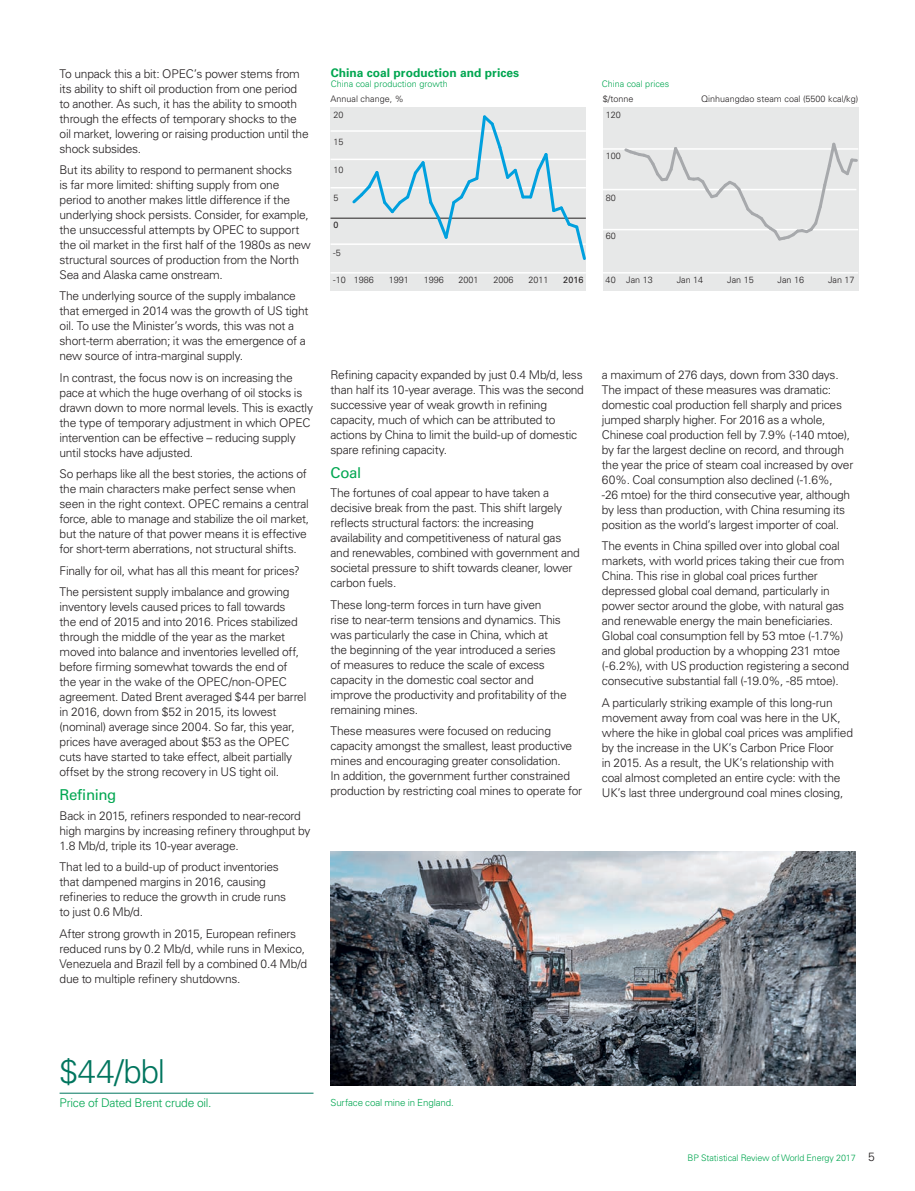
<style>
.page{position:relative;width:915px;height:1191px;background:#fff}
.page>*{position:absolute;margin:0;border:0;box-sizing:border-box;transform-origin:0 0}
.t1{font:300 33px "Univers GT";color:#00755e}
.t2{font:15px "Univers GT";letter-spacing:-.025em;color:#00a650}
.t3{font:300 12px/15px "Univers GT";letter-spacing:-.02em;color:#231f20}
.t4{font:700 12px "Univers GT";color:#00a650}
.t5{font:300 12px "Univers GT";letter-spacing:-.02em;color:#00a650}
.t6{font:300 9.75px "Univers GT";letter-spacing:-.01em;color:#00a650}
.t7{font:300 9px "Univers GT";color:#231f20}
.t8{font:300 9px "Univers GT";color:#00a650}
.t9{font:9px "Univers GT";color:#231f20}
.s1{font-size:12px;color:#231f20}
</style>
<div class="page">
<hr style="left:60px;top:1093px;width:253px;height:1px;background:#00755e">
<div style="left:330px;top:108px;width:255px;height:183px;background:#e7e8e8"></div>
<hr style="left:330px;top:218px;width:255px;height:1px;background:#231f20">
<hr style="left:330px;top:272px;width:255px;height:1px;background:#fff">
<hr style="left:330px;top:243px;width:255px;height:2px;background:#fff">
<hr style="left:330px;top:187px;width:255px;height:1px;background:#fff">
<hr style="left:330px;top:159px;width:255px;height:1px;background:#fff">
<hr style="left:330px;top:130px;width:255px;height:2px;background:#fff">
<div style="left:602px;top:108px;width:255px;height:183px;background:#e7e8e8"></div>
<hr style="left:602px;top:272px;width:255px;height:1px;background:#fff">
<hr style="left:602px;top:229px;width:255px;height:1px;background:#fff">
<hr style="left:601px;top:189px;width:255px;height:1px;background:#fff">
<hr style="left:602px;top:148px;width:255px;height:2px;background:#fff">
<svg style="left:624px;top:142px;width:232px;height:99px"></svg>
<svg style="left:349px;top:113px;width:237px;height:149px"></svg>
<img style="left:330px;top:851px;width:525px;height:234px">
<p class="t3" style="left:60px;top:66px;width:250px">To unpack this a bit: OPEC’s power stems from its ability to shift oil production from one period to another. As such, it has the ability to smooth through the effects of temporary shocks to the oil market, lowering or raising production until the shock subsides.</p>
<p class="t3" style="left:60px;top:162px;width:252px">But its ability to respond to permanent shocks<br>is far more limited: shifting supply from one period to another makes little difference if the underlying shock persists. Consider, for example, the unsuccessful attempts by OPEC to support the oil market in the first half of the 1980s as new structural sources of production from the North Sea and Alaska came onstream.</p>
<p class="t3" style="left:60px;top:289px;width:250px">The underlying source of the supply imbalance that emerged in 2014 was the growth of US tight oil. To use the Minister’s words, this was not a short-term aberration; it was the emergence of a new source of intra-marginal supply.</p>
<p class="t3" style="left:60px;top:370px;width:255px">In contrast, the focus now is on increasing the pace at which the huge overhang of oil stocks is drawn down to more normal levels. This is exactly the type of temporary adjustment in which OPEC intervention can be effective – reducing supply until stocks have adjusted.</p>
<p class="t3" style="left:60px;top:466px;width:251px">So perhaps like all the best stories, the actions of the main characters make perfect sense when seen in the right context. OPEC remains a central force, able to manage and stabilize the oil market, but the nature of that power means it is effective for short-term aberrations, not structural shifts.</p>
<p class="t3" style="left:60px;top:560px;width:242px;line-height:21.3px">Finally for oil, what has all this meant for prices?<br>The persistent supply imbalance and growing</p>
<p class="t3" style="left:60px;top:599px;width:248px">inventory levels caused prices to fall towards<br>the end of 2015 and into 2016. Prices stabilized through the middle of the year as the market moved into balance and inventories levelled off, before firming somewhat towards the end of the year in the wake of the OPEC/non-OPEC agreement. Dated Brent averaged $44 per barrel in 2016, down from $52 in 2015, its lowest (nominal) average since 2004. So far, this year, prices have averaged about $53 as the OPEC cuts have started to take effect, albeit partially offset by the strong recovery in US tight oil.</p>
<p class="t2" style="left:60px;top:786px;width:58px">Refining</p>
<p class="t3" style="left:60px;top:808px;width:252px">Back in 2015, refiners responded to near-record high margins by increasing refinery throughput by<br>1.8 Mb/d, triple its 10-year average.</p>
<p class="t3" style="left:60px;top:859px;width:228px">That led to a build-up of product inventories that dampened margins in 2016, causing refineries to reduce the growth in crude runs to just 0.6 Mb/d.</p>
<p class="t3" style="left:60px;top:925px;width:249px">After strong growth in 2015, European refiners reduced runs by 0.2 Mb/d, while runs in Mexico, Venezuela and Brazil fell by a combined 0.4 Mb/d due to multiple refinery shutdowns.</p>
<p class="t4" style="left:330px;top:65px;width:190px">China coal production and prices</p>
<p class="t8" style="left:330px;top:79px;width:119px">China coal production growth</p>
<p class="t8" style="left:601px;top:79px;width:69px">China coal prices</p>
<p class="t7" style="left:330px;top:93px;width:75px">Annual change, %</p>
<p class="t7" style="left:333px;top:109px;width:12px">20</p>
<p class="t7" style="left:333px;top:137px;width:12px">15</p>
<p class="t7" style="left:333px;top:164px;width:12px">10</p>
<p class="t7" style="left:333px;top:192px;width:7px">5</p>
<p class="t9" style="left:333px;top:220px;width:7px">0</p>
<p class="t7" style="left:333px;top:247px;width:9px">-5</p>
<p class="t7" style="left:602px;top:93px;width:32px">$/tonne</p>
<p class="t7" style="left:605px;top:109px;width:17px">120</p>
<p class="t7" style="left:605px;top:151px;width:17px">100</p>
<p class="t7" style="left:605px;top:192px;width:12px">80</p>
<p class="t7" style="left:605px;top:231px;width:12px">60</p>
<p class="t7" style="left:701px;top:93px;width:158px">Qinhuangdao steam coal (5500 kcal/kg)</p>
<p class="t7" style="left:333px;top:275px;width:42px">-10 1986</p>
<p class="t7" style="left:388px;top:275px;width:22px">1991</p>
<p class="t7" style="left:423px;top:275px;width:22px">1996</p>
<p class="t7" style="left:458px;top:275px;width:22px">2001</p>
<p class="t7" style="left:493px;top:275px;width:22px">2006</p>
<p class="t7" style="left:528px;top:275px;width:22px">2011</p>
<p class="t9" style="left:563px;top:275px;width:22px">2016</p>
<p class="t7" style="left:605px;top:275px;width:49px">40 Jan 13</p>
<p class="t7" style="left:676px;top:275px;width:28px">Jan 14</p>
<p class="t7" style="left:727px;top:275px;width:28px">Jan 15</p>
<p class="t7" style="left:777px;top:275px;width:28px">Jan 16</p>
<p class="t7" style="left:827px;top:275px;width:28px">Jan 17</p>
<p class="t3" style="left:330px;top:367px;width:255px">Refining capacity expanded by just 0.4 Mb/d, less than half its 10-year average. This was the second successive year of weak growth in refining capacity, much of which can be attributed to actions by China to limit the build-up of domestic spare refining capacity.</p>
<p class="t2" style="left:330px;top:464px;width:32px">Coal</p>
<p class="t3" style="left:330px;top:485px;width:251px">The fortunes of coal appear to have taken a decisive break from the past. This shift largely reflects structural factors: the increasing availability and competitiveness of natural gas and renewables, combined with government and societal pressure to shift towards cleaner, lower carbon fuels.</p>
<p class="t3" style="left:330px;top:597px;width:237px">These long-term forces in turn have given<br>rise to near-term tensions and dynamics. This was particularly the case in China, which at the beginning of the year introduced a series of measures to reduce the scale of excess capacity in the domestic coal sector and improve the productivity and profitability of the remaining mines.</p>
<p class="t3" style="left:330px;top:723px;width:253px">These measures were focused on reducing capacity amongst the smallest, least productive mines and encouraging greater consolidation.<br>In addition, the government further constrained production by restricting coal mines to operate for</p>
<p class="t3" style="left:601px;top:367px;width:253px">a maximum of 276 days, down from 330 days.<br>The impact of these measures was dramatic: domestic coal production fell sharply and prices jumped sharply higher. For 2016 as a whole, Chinese coal production fell by 7.9% (-140 mtoe), by far the largest decline on record, and through the year the price of steam coal increased by over 60%. Coal consumption also declined (-1.6%,<br>-26 mtoe) for the third consecutive year, although by less than production, with China resuming its position as the world’s largest importer of coal.</p>
<p class="t3" style="left:601px;top:538px;width:249px">The events in China spilled over into global coal markets, with world prices taking their cue from China. This rise in global coal prices further depressed global coal demand, particularly in power sector around the globe, with natural gas and renewable energy the main beneficiaries.<br>Global coal consumption fell by 53 mtoe (-1.7%) and global production by a whopping 231 mtoe (-6.2%), with US production registering a second consecutive substantial fall (-19.0%, -85 mtoe).</p>
<p class="t3" style="left:601px;top:695px;width:252px">A particularly striking example of this long-run movement away from coal was here in the UK, where the hike in global coal prices was amplified by the increase in the UK’s Carbon Price Floor<br>in 2015. As a result, the UK’s relationship with coal almost completed an entire cycle: with the UK’s last three underground coal mines closing,</p>
<h1 class="t1" style="left:60px;top:1051px;width:107px">$44/bbl</h1>
<p class="t5" style="left:60px;top:1095px;width:153px">Price of Dated Brent crude oil.</p>
<p class="t6" style="left:330px;top:1096px;width:125px">Surface coal mine in England.</p>
<p class="t8" style="left:687px;top:1152px;width:189px">BP Statistical Review of World Energy 2017 <span class="s1">5</span></p>
</div>
